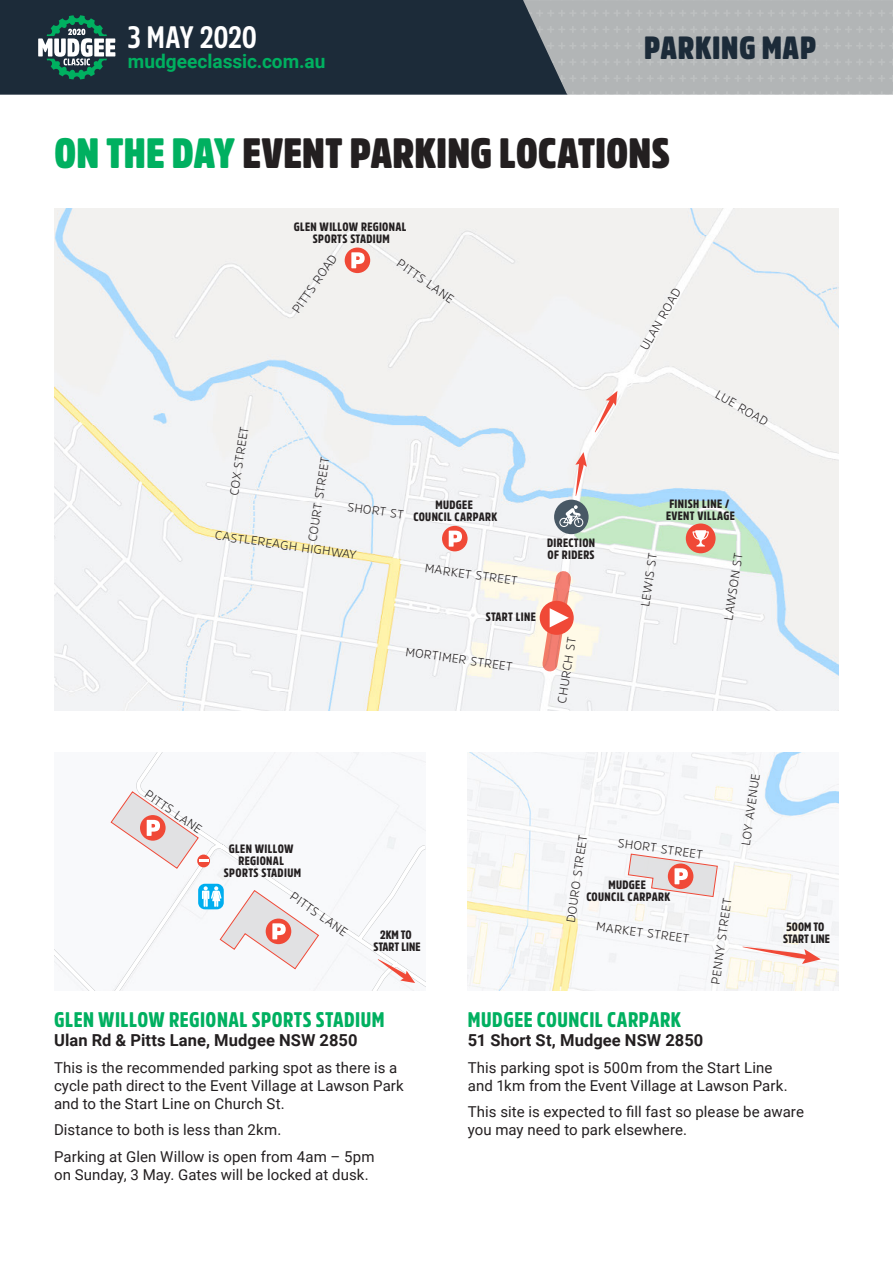
<style>
.page{position:relative;width:893px;height:1263px;background:#fff}
.page>*{position:absolute;margin:0;border:0;box-sizing:border-box;transform-origin:0 0}
.t1{font:900 42px "Amsi Pro Cond";color:#231f20}
.t2{font:900 31.8px "Amsi Pro Cond";letter-spacing:.02em;color:#1c2b39}
.t3{font:700 30.9px "Amsi Pro Cond";letter-spacing:-.01em;color:#fff}
.t4{font:900 21px "Amsi Pro Cond";letter-spacing:.025em;color:#00b060}
.t5{font:700 19.05px "Roboto";color:#00b060}
.t6{font:700 16.5px "Roboto";letter-spacing:.005em;color:#231f20}
.t7{font:15px/18px "Roboto";letter-spacing:.005em;color:#231f20}
.t8{font:300 12px "Amsi Pro";color:#231f20}
.t9{font:900 12px/12px "Amsi Pro Cond";letter-spacing:.03em;color:#231f20;text-align:center}
.t10{font:900 12px/12px "Amsi Pro Cond";color:#231f20;text-align:center}
.s1{color:#00b060}
</style>
<div class="page">
<div style="left:0;top:0;width:523px;height:95px;background:#1c2b39"></div>
<svg style="left:523px;top:0;width:370px;height:95px;background:#aaadaf"></svg>
<svg style="left:38px;top:15px;width:77px;height:64px"></svg>
<img style="left:54px;top:208px;width:785px;height:502px">
<div style="left:345px;top:248px;width:25px;height:25px;background:#f04937;border-radius:50%"></div>
<svg style="left:351px;top:252px;width:14px;height:16px"></svg>
<svg style="left:442px;top:526px;width:26px;height:25px"></svg>
<svg style="left:449px;top:531px;width:13px;height:16px"></svg>
<div style="left:686px;top:523px;width:30px;height:30px;background:#f04937;border-radius:50%"></div>
<svg style="left:692px;top:530px;width:17px;height:16px"></svg>
<svg style="left:540px;top:601px;width:34px;height:34px"></svg>
<svg style="left:542px;top:571px;width:29px;height:100px;background:#f5a797"></svg>
<div style="left:554px;top:500px;width:35px;height:34px;background:#485865;border-radius:50%"></div>
<svg style="left:559px;top:505px;width:24px;height:22px"></svg>
<svg style="left:595px;top:391px;width:22px;height:41px"></svg>
<svg style="left:575px;top:452px;width:12px;height:44px"></svg>
<svg style="left:54px;top:753px;width:371px;height:237px"></svg>
<svg style="left:197px;top:854px;width:13px;height:13px"></svg>
<svg style="left:110px;top:791px;width:98px;height:78px"></svg>
<svg style="left:378px;top:959px;width:37px;height:24px"></svg>
<div style="left:198px;top:884px;width:26px;height:25px;background:#00aeef;border-radius:7px"></div>
<svg style="left:202px;top:886px;width:117px;height:84px"></svg>
<img style="left:468px;top:753px;width:371px;height:237px">
<svg style="left:627px;top:853px;width:91px;height:44px"></svg>
<svg style="left:743px;top:947px;width:78px;height:17px"></svg>
<h3 class="t3" style="left:128px;top:16px;width:130px">3 MAY 2020</h3>
<p class="t5" style="left:128px;top:48px;width:199px">mudgeeclassic.com.au</p>
<h2 class="t2" style="left:644px;top:26px;width:173px">PARKING MAP</h2>
<h1 class="t1" style="left:54px;top:124px;width:618px"><span class="s1">ON THE DAY</span> EVENT PARKING LOCATIONS</h1>
<p class="t9" style="left:294px;top:220px;width:114px">GLEN WILLOW REGIONAL<br>SPORTS STADIUM</p>
<p class="t8" style="left:288px;top:307px;width:70px;rotate:-55deg">PITTS ROAD</p>
<p class="t8" style="left:403px;top:255px;width:68px;rotate:35deg">PITTS LANE</p>
<p class="t8" style="left:636px;top:345px;width:71px;rotate:-60deg">ULAN ROAD</p>
<p class="t8" style="left:226px;top:494px;width:71px;rotate:-81deg">COX STREET</p>
<p class="t8" style="left:304px;top:540px;width:87px;rotate:-81deg">COURT STREET</p>
<p class="t8" style="left:349px;top:498px;width:58px;rotate:8deg">SHORT ST</p>
<p class="t8" style="left:216px;top:527px;width:144px;rotate:8deg">CASTLEREAGH HIGHWAY</p>
<p class="t8" style="left:720px;top:386px;width:60px;rotate:30deg">LUE ROAD</p>
<p class="t9" style="left:413px;top:498px;width:85px">MUDGEE<br>COUNCIL CARPARK</p>
<p class="t9" style="left:666px;top:497px;width:70px;text-align:left">FINISH LINE /<br>EVENT VILLAGE</p>
<p class="t9" style="left:547px;top:537px;width:50px;text-align:left">DIRECTION<br>OF RIDERS</p>
<p class="t8" style="left:720px;top:619px;width:70px;rotate:-81deg">LAWSON ST</p>
<p class="t8" style="left:637px;top:605px;width:55px;rotate:-81deg">LEWIS ST</p>
<p class="t8" style="left:426px;top:560px;width:95px;rotate:8deg">MARKET STREET</p>
<p class="t9" style="left:486px;top:611px;width:52px">START LINE</p>
<p class="t8" style="left:407px;top:643px;width:109px;rotate:8deg">MORTIMER STREET</p>
<p class="t8" style="left:151px;top:786px;width:68px;rotate:35deg">PITTS LANE</p>
<p class="t9" style="left:224px;top:842px;width:79px">GLEN WILLOW<br>REGIONAL<br>SPORTS STADIUM</p>
<p class="t8" style="left:296px;top:888px;width:68px;rotate:35deg">PITTS LANE</p>
<p class="t10" style="left:374px;top:928px;width:48px">2KM TO<br>START LINE</p>
<p class="t8" style="left:553px;top:701px;width:68px;rotate:-81deg">CHURCH ST</p>
<p class="t8" style="left:562px;top:922px;width:90px;rotate:-82deg">DOURO STREET</p>
<p class="t8" style="left:619px;top:834px;width:87px;rotate:8deg">SHORT STREET</p>
<p class="t9" style="left:586px;top:878px;width:86px">MUDGEE<br>COUNCIL CARPARK</p>
<p class="t8" style="left:597px;top:918px;width:95px;rotate:8deg">MARKET STREET</p>
<p class="t8" style="left:707px;top:983px;width:88px;rotate:-82deg">PENNY STREET</p>
<p class="t8" style="left:737px;top:844px;width:74px;rotate:-82deg">LOY AVENUE</p>
<p class="t10" style="left:783px;top:921px;width:48px;text-align:left">500M TO<br>START LINE</p>
<h3 class="t4" style="left:54px;top:1005px;width:332px">GLEN WILLOW REGIONAL SPORTS STADIUM</h3>
<p class="t6" style="left:54px;top:1029px;width:305px">Ulan Rd &amp; Pitts Lane, Mudgee NSW 2850</p>
<p class="t7" style="left:54px;top:1058px;width:351px">This is the recommended parking spot as there is a cycle path direct to the Event Village at Lawson Park and to the Start Line on Church St.</p>
<p class="t7" style="left:54px;top:1116px;width:322px;line-height:26.5px">Distance to both is less than 2km.<br>Parking at Glen Willow is open from 4am – 5pm</p>
<p class="t7" style="left:54px;top:1165px;width:316px">on Sunday, 3 May. Gates will be locked at dusk.</p>
<h3 class="t4" style="left:468px;top:1005px;width:215px">MUDGEE COUNCIL CARPARK</h3>
<p class="t6" style="left:468px;top:1029px;width:237px">51 Short St, Mudgee NSW 2850</p>
<p class="t7" style="left:468px;top:1058px;width:321px">This parking spot is 500m from the Start Line and 1km from the Event Village at Lawson Park.</p>
<p class="t7" style="left:468px;top:1102px;width:338px">This site is expected to fill fast so please be aware you may need to park elsewhere.</p>
</div>
